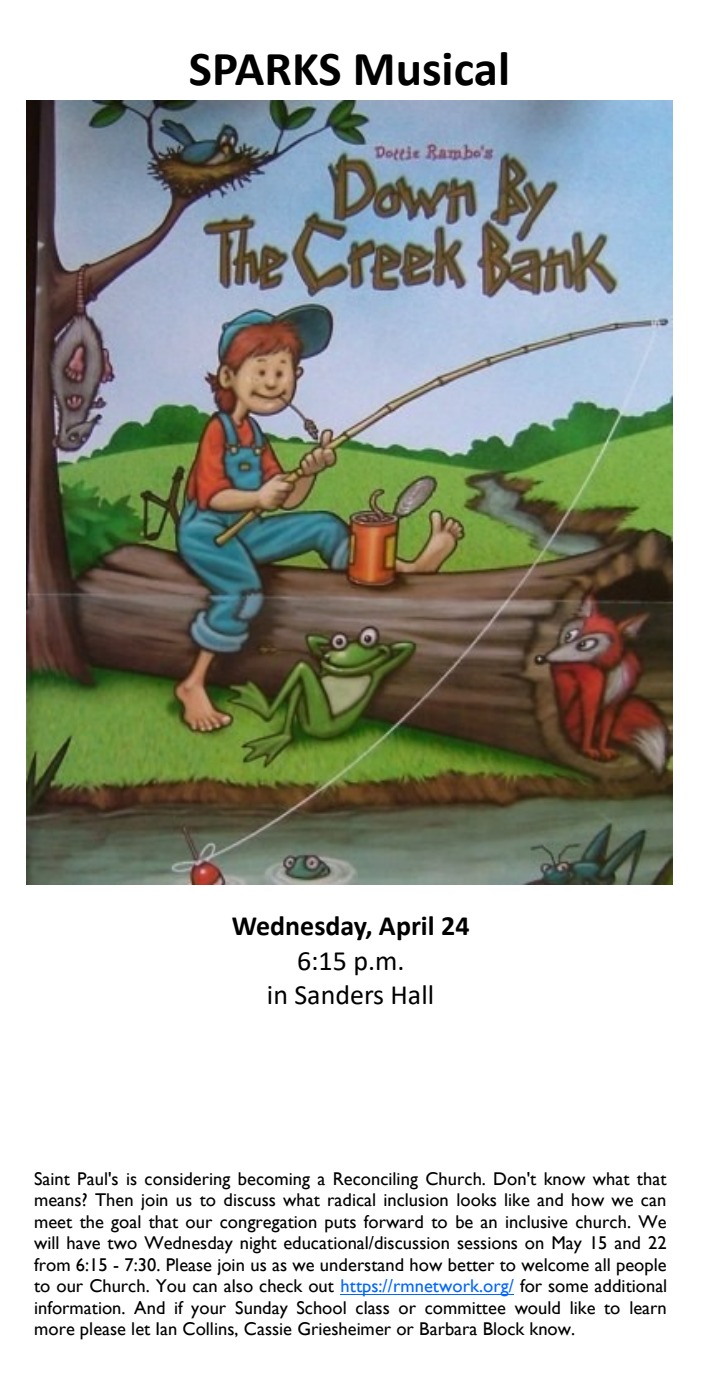
<style>
.page{position:relative;width:714px;height:1386px;background:#fff}
.page>*{position:absolute;margin:0;border:0;box-sizing:border-box;transform-origin:0 0}
.t1{font:700 49px "Calibri";color:#000}
.t2{font:28px/34.3px "Calibri";color:#000;text-align:center}
.t3{font:700 28px "Calibri";color:#000}
.t4{font:18.55px/21.5px "Gill Sans";color:#000;text-align:justify}
.s1{color:#06f}
</style>
<div class="page">
<img style="left:27px;top:100px;width:645px;height:784px">
<hr style="left:340px;top:1294px;width:173px;height:1px;background:#06f">
<h1 class="t1" style="left:189px;top:34px;width:323px">SPARKS Musical</h1>
<h2 class="t3" style="left:232px;top:906px;width:239px">Wednesday, April 24</h2>
<h2 class="t2" style="left:267px;top:942px;width:169px">6:15 p.m.<br>in Sanders Hall</h2>
<p class="t4" style="left:34px;top:1168px;width:634px">Saint Paul's is considering becoming a Reconciling Church. Don't know what that means? Then join us to discuss what radical inclusion looks like and how we can meet the goal that our congregation puts forward to be an inclusive church. We will have two Wednesday night educational/discussion sessions on May 15 and 22 from 6:15 - 7:30. Please join us as we understand how better to welcome all people to our Church. You can also check out <span class="s1">https://rmnetwork.org/</span> for some additional information. And if your Sunday School class or committee would like to learn more please let Ian Collins, Cassie Griesheimer or Barbara Block know.</p>
</div>
